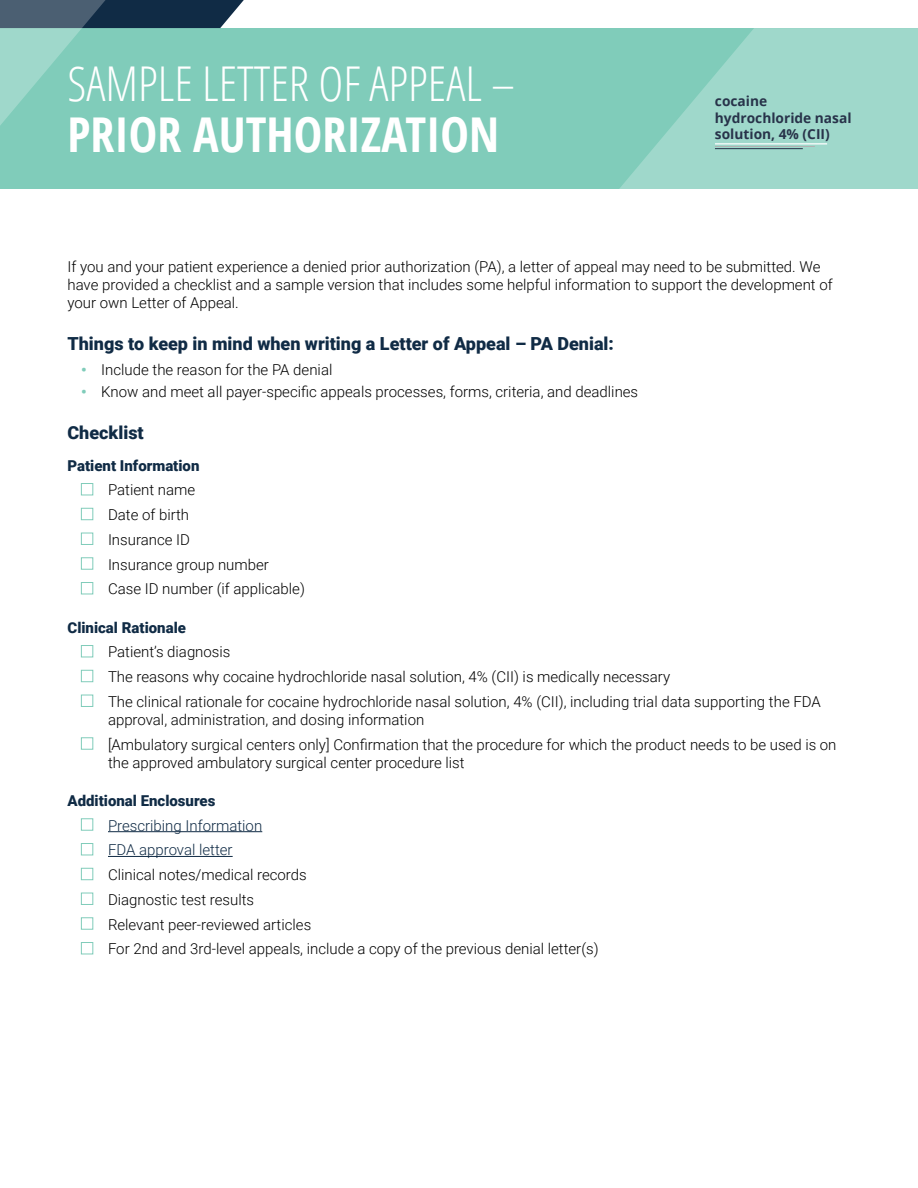
<style>
.page{position:relative;width:918px;height:1188px;background:#fff}
.page>*{position:absolute;margin:0;border:0;box-sizing:border-box;transform-origin:0 0}
.t1{font:300 condensed 48px "Open Sans";color:#fff}
.t2{font:700 condensed 48px "Open Sans";color:#fff}
.t3{font:900 18px "Roboto";color:#102b45}
.t4{font:300 15px/24.8px "Roboto";color:#000}
.t5{font:900 15px "Roboto";color:#102b45}
.t6{font:300 15px/24.8px "Roboto";color:#102b45}
.t7{font:700 13.8px/16.5px "Open Sans";color:#28334a}
.s1{font-weight:900;color:#80ccba}
</style>
<div class="page">
<hr style="left:108px;top:831px;width:154px;height:1px;background:#102b45">
<hr style="left:108px;top:856px;width:125px;height:1px;background:#102b45">
<div style="left:81px;top:483px;width:12px;height:12px;border:1px solid #80ccba"></div>
<div style="left:81px;top:508px;width:12px;height:12px;border:1px solid #80ccba"></div>
<div style="left:81px;top:533px;width:12px;height:12px;border:1px solid #80ccba"></div>
<div style="left:81px;top:557px;width:12px;height:13px;border:1px solid #80ccba"></div>
<div style="left:81px;top:582px;width:12px;height:12px;border:1px solid #80ccba"></div>
<div style="left:81px;top:645px;width:12px;height:12px;border:1px solid #80ccba"></div>
<div style="left:81px;top:670px;width:12px;height:12px;border:1px solid #80ccba"></div>
<div style="left:81px;top:695px;width:12px;height:12px;border:1px solid #80ccba"></div>
<div style="left:81px;top:737px;width:12px;height:13px;border:1px solid #80ccba"></div>
<div style="left:81px;top:818px;width:12px;height:13px;border:1px solid #80ccba"></div>
<div style="left:81px;top:843px;width:12px;height:12px;border:1px solid #80ccba"></div>
<div style="left:81px;top:868px;width:12px;height:12px;border:1px solid #80ccba"></div>
<div style="left:81px;top:893px;width:12px;height:12px;border:1px solid #80ccba"></div>
<div style="left:81px;top:917px;width:12px;height:13px;border:1px solid #80ccba"></div>
<div style="left:81px;top:942px;width:12px;height:12px;border:1px solid #80ccba"></div>
<div style="left:0;top:28px;width:918px;height:161px;background:#80ccba"></div>
<svg style="left:0;top:0;width:244px;height:125px"></svg>
<svg style="left:619px;top:28px;width:299px;height:161px;fill:#9fd8cb"></svg>
<hr style="left:715px;top:146px;width:100px;height:1px;background:#b1b1b1">
<hr style="left:715px;top:148px;width:88px;height:1px;background:#28334a">
<hr style="left:715px;top:143px;width:112px;height:1px;background:#fff">
<h1 class="t1" style="left:68px;top:51px;width:449px">SAMPLE LETTER OF APPEAL –</h1>
<h1 class="t2" style="left:68px;top:101px;width:433px">PRIOR AUTHORIZATION</h1>
<p class="t7" style="left:715px;top:93px;width:138px">cocaine hydrochloride nasal solution, 4% (CII)</p>
<p class="t4" style="left:68px;top:257px;width:767px;line-height:18px">If you and your patient experience a denied prior authorization (PA), a letter of appeal may need to be submitted. We have provided a checklist and a sample version that includes some helpful information to support the development of your own Letter of Appeal.</p>
<p class="t3" style="left:68px;top:331px;width:548px">Things to keep in mind when writing a Letter of Appeal – PA Denial:</p>
<p class="t4" style="left:81px;top:357px;width:253px"><span class="s1">•</span> Include the reason for the PA denial</p>
<p class="t4" style="left:81px;top:379px;width:559px"><span class="s1">•</span> Know and meet all payer-specific appeals processes, forms, criteria, and deadlines</p>
<p class="t3" style="left:68px;top:420px;width:78px">Checklist</p>
<p class="t5" style="left:68px;top:455px;width:133px">Patient Information</p>
<p class="t4" style="left:108px;top:477px;width:198px">Patient name<br>Date of birth<br>Insurance ID<br>Insurance group number<br>Case ID number (if applicable)</p>
<p class="t5" style="left:68px;top:617px;width:120px">Clinical Rationale</p>
<p class="t4" style="left:108px;top:639px;width:714px">Patient’s diagnosis<br>The reasons why cocaine hydrochloride nasal solution, 4% (CII) is medically necessary<br>The clinical rationale for cocaine hydrochloride nasal solution, 4% (CII), including trial data supporting the FDA</p>
<p class="t4" style="left:108px;top:707px;width:730px">approval, administration, and dosing information<br>[Ambulatory surgical centers only] Confirmation that the procedure for which the product needs to be used is on</p>
<p class="t4" style="left:108px;top:749px;width:358px">the approved ambulatory surgical center procedure list</p>
<p class="t5" style="left:68px;top:790px;width:149px">Additional Enclosures</p>
<p class="t6" style="left:108px;top:812px;width:156px">Prescribing Information<br>FDA approval letter</p>
<p class="t4" style="left:108px;top:862px;width:492px">Clinical notes/medical records<br>Diagnostic test results<br>Relevant peer-reviewed articles<br>For 2nd and 3rd-level appeals, include a copy of the previous denial letter(s)</p>
</div>
